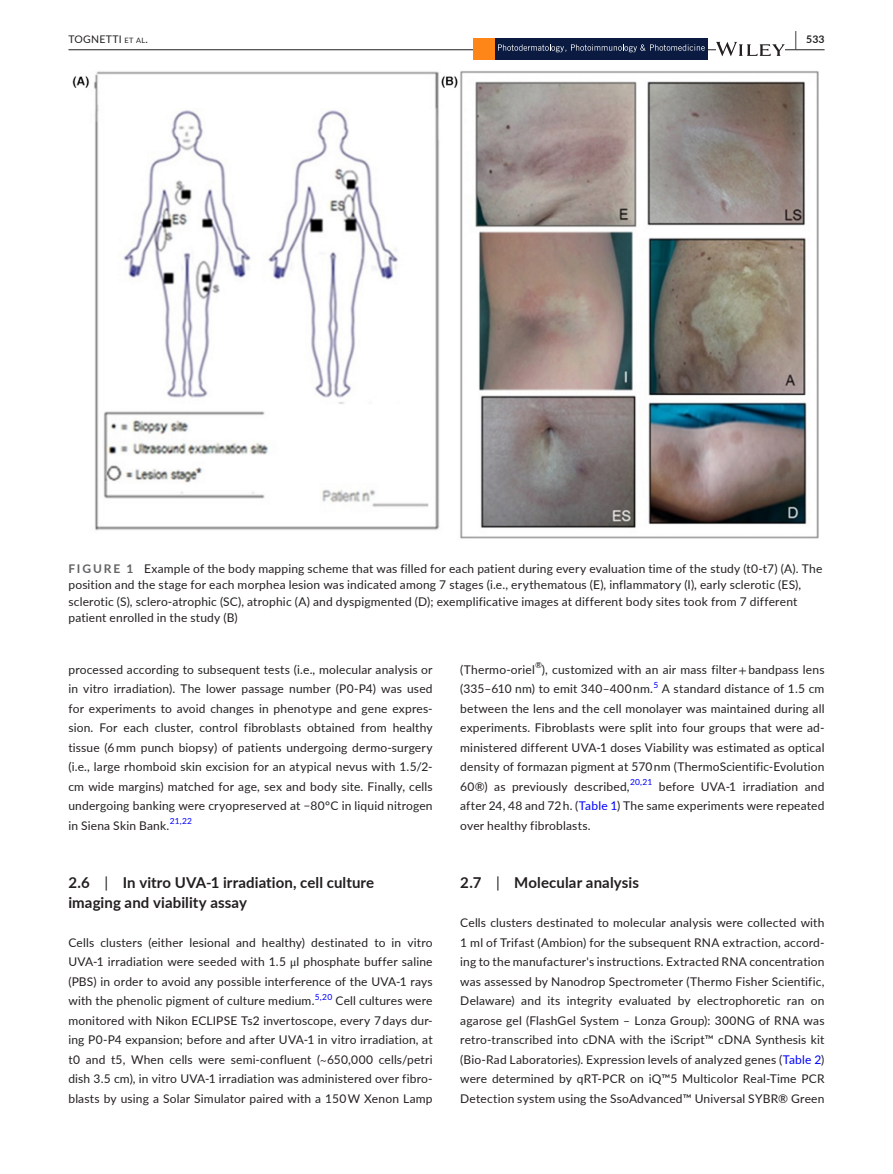
<style>
.page{position:relative;width:893px;height:1174px;background:#fff}
.page>*{position:absolute;margin:0;border:0;box-sizing:border-box;transform-origin:0 0}
.t1{font:700 15px/19.5px "Lato";letter-spacing:.005em;color:#231f20}
.t2{font:12px/19.5px "Lato";letter-spacing:.015em;color:#231f20;text-align:justify}
.t3{font:10.5px "Lato";letter-spacing:.025em;color:#231f20}
.t4{font:700 10.5px "Lato";color:#231f20}
.t5{font:8.4px "Lato";color:#00f}
.s1{font-size:7.35px}
.s2{font-size:19.5px}
.s3{font-weight:700;color:#636366}
.s4{font-weight:400}
.s5{font-family:"STIX"}
.s6{color:#00f}
</style>
<div class="page">
<hr style="left:68px;top:49px;width:756px;height:1px;background:#231f20">
<div style="left:495px;top:38px;width:213px;height:22px;background:#0b1a40"></div>
<div style="left:474px;top:38px;width:21px;height:22px;background:#fe8518"></div>
<svg style="left:498px;top:44px;width:207px;height:8px"></svg>
<svg style="left:716px;top:42px;width:69px;height:14px"></svg>
<img style="left:72px;top:71px;width:747px;height:468px">
<p class="t3" style="left:68px;top:31px;width:81px">TOGNETTI <span class="s1">et al</span>.</p>
<p class="t4" style="left:795px;top:31px;width:31px"><span class="s2">|</span> 533</p>
<p class="t2" style="left:68px;top:559px;width:755px;line-height:16.5px;text-align:left"><span class="s3">FIGURE 1</span> Example of the body mapping scheme that was filled for each patient during every evaluation time of the study (t0-t7) (A). The position and the stage for each morphea lesion was indicated among 7 stages (i.e., erythematous (E), inflammatory (I), early sclerotic (ES), sclerotic (S), sclero-atrophic (SC), atrophic (A) and dyspigmented (D); exemplificative images at different body sites took from 7 different patient enrolled in the study (B)</p>
<p class="t2" style="left:68px;top:659px;width:366px">processed according to subsequent tests (i.e., molecular analysis or in vitro irradiation). The lower passage number (P0-P4) was used for experiments to avoid changes in phenotype and gene expres&shy;sion. For each cluster, control fibroblasts obtained from healthy tissue (6 mm punch biopsy) of patients undergoing dermo-surgery (i.e., large rhomboid skin excision for an atypical nevus with 1.5/2- cm wide margins) matched for age, sex and body site. Finally, cells undergoing banking were cryopreserved at −80°C in liquid nitrogen in Siena Skin Bank.</p>
<p class="t5" style="left:170px;top:815px;width:24px">21,22</p>
<p class="t1" style="left:68px;top:872px;width:307px">2.6 <span class="s4">|</span> In vitro UVA-1 irradiation, cell culture imaging and viability assay</p>
<p class="t2" style="left:68px;top:932px;width:366px">Cells clusters (either lesional and healthy) destinated to in vitro UVA-1 irradiation were seeded with 1.5 <span class="s5">μ</span>l phosphate buffer saline (PBS) in order to avoid any possible interference of the UVA-1 rays with the phenolic pigment of culture medium.<sup>5,20</sup> Cell cultures were monitored with Nikon ECLIPSE Ts2 invertoscope, every 7 days dur&shy;ing P0-P4 expansion; before and after UVA-1 in vitro irradiation, at t0 and t5, When cells were semi-confluent (<span class="s5">~</span>650,000 cells/petri dish 3.5 cm), in vitro UVA-1 irradiation was administered over fibro&shy;blasts by using a Solar Simulator paired with a 150 W Xenon Lamp</p>
<p class="t2" style="left:460px;top:659px;width:366px">(Thermo-oriel<sup>®</sup>), customized with an air mass filter <span class="s5">+</span> bandpass lens (335–610 nm) to emit 340–400 nm.</p>
<p class="t5" style="left:653px;top:679px;width:6px">5</p>
<p class="t2" style="left:460px;top:678px;width:366px;text-indent:202px">A standard distance of 1.5 cm between the lens and the cell monolayer was maintained during all experiments. Fibroblasts were split into four groups that were ad&shy;ministered different UVA-1 doses Viability was estimated as optical density of formazan pigment at 570 nm (ThermoScientific-Evolution 60®) as previously described,<sup>20,21</sup> before UVA-1 irradiation and after 24, 48 and 72 h. (<span class="s6">Table 1</span>) The same experiments were repeated over healthy fibroblasts.</p>
<p class="t1" style="left:460px;top:872px;width:180px">2.7 <span class="s4">|</span> Molecular analysis</p>
<p class="t2" style="left:460px;top:912px;width:366px">Cells clusters destinated to molecular analysis were collected with 1 ml of Trifast (Ambion) for the subsequent RNA extraction, accord&shy;ing to the manufacturer's instructions. Extracted RNA concentration was assessed by Nanodrop Spectrometer (Thermo Fisher Scientific, Delaware) and its integrity evaluated by electrophoretic ran on agarose gel (FlashGel System – Lonza Group): 300NG of RNA was retro-transcribed into cDNA with the iScript™ cDNA Synthesis kit (Bio-Rad Laboratories). Expression levels of analyzed genes (<span class="s6">Table 2</span>) were determined by qRT-PCR on iQ™5 Multicolor Real-Time PCR Detection system using the SsoAdvanced™ Universal SYBR® Green</p>
</div>
